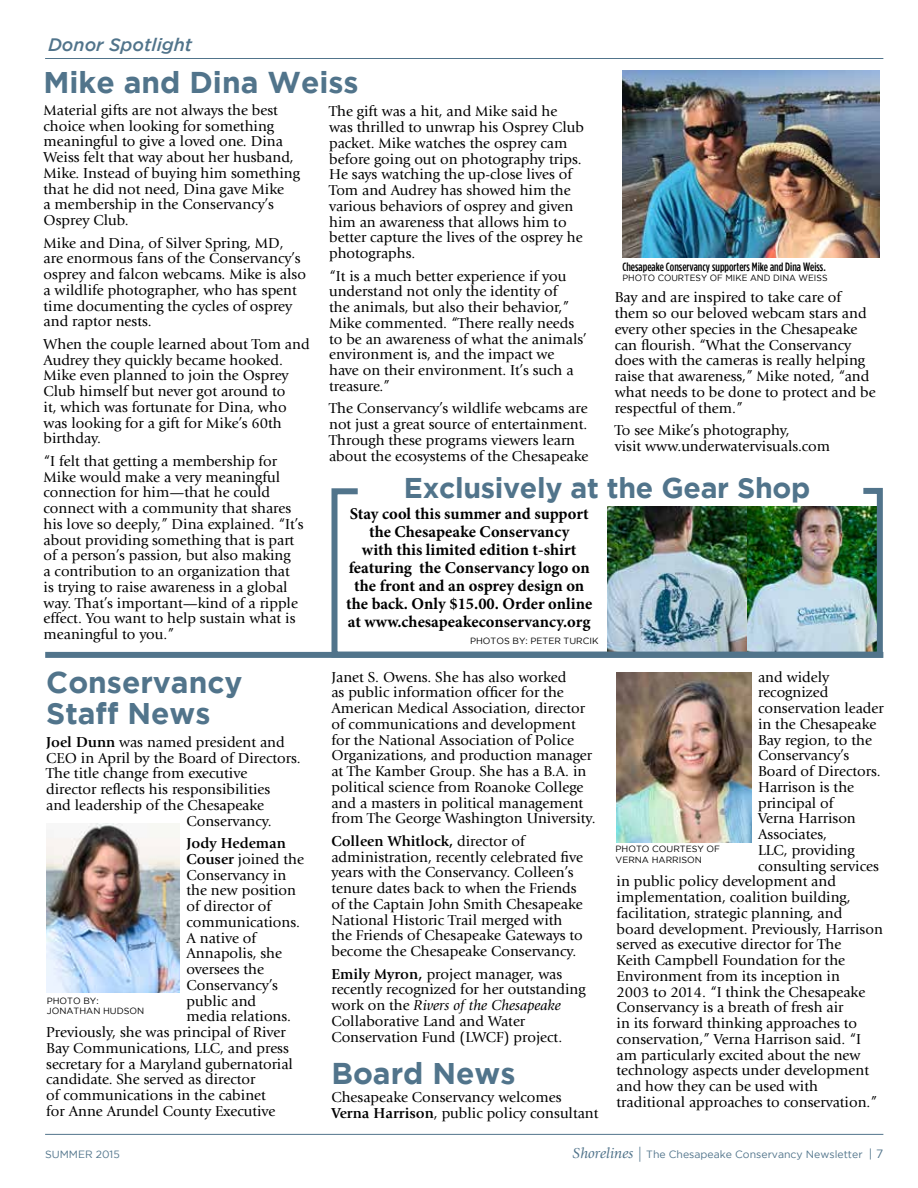
<style>
.page{position:relative;width:918px;height:1188px;background:#fff}
.page>*{position:absolute;margin:0;border:0;box-sizing:border-box;transform-origin:0 0}
.t1{font:700 30px/31.5px "Gotham";color:#51748b}
.t2{font:700 28.5px "Gotham";letter-spacing:-.01em;color:#51748b}
.t3{font:italic 500 18px "Gotham";color:#51748b}
.t4{font:700 16.5px/18px "Minion Pro";color:#000;text-align:center}
.t5{font:15px/15.8px "Giovanni";color:#000}
.t6{font:700 15px "Giovanni";color:#000}
.t7{font:500 condensed 12px "Gotham";color:#000}
.t8{font:10.5px "Gotham";color:#51748b}
.t9{font:9px/10.5px "Gotham";color:#000}
.t10{font:9px "Gotham";color:#000;scale:.96 1}
.s1{font-weight:700}
.s2{font-style:italic}
.s3{font-family:"Giovanni";font-style:italic;font-size:15px}
.s4{font-size:12px}
</style>
<div class="page">
<div style="left:45px;top:652px;width:838px;height:6px;background:#51748b"></div>
<hr style="left:45px;top:1134px;width:838px;height:1px;background:#51748b">
<hr style="left:45px;top:58px;width:838px;height:1px;background:#51748b">
<img style="left:622px;top:70px;width:258px;height:188px">
<img style="left:47px;top:823px;width:133px;height:169px">
<img style="left:616px;top:672px;width:135px;height:170px">
<img style="left:329px;top:487px;width:555px;height:171px">
<p class="t3" style="left:48px;top:34px;width:146px">Donor Spotlight</p>
<h1 class="t1" style="left:44px;top:66px;width:317px">Mike and Dina Weiss</h1>
<p class="t5" style="left:44px;top:102px;width:258px">Material gifts are not always the best choice when looking for something meaningful to give a loved one. Dina Weiss felt that way about her husband, Mike. Instead of buying him something that he did not need, Dina gave Mike<br>a membership in the Conservancy’s Osprey Club.</p>
<p class="t5" style="left:44px;top:235px;width:264px">Mike and Dina, of Silver Spring, MD, are enormous fans of the Conservancy’s osprey and falcon webcams. Mike is also a wildlife photographer, who has spent time documenting the cycles of osprey and raptor nests.</p>
<p class="t5" style="left:44px;top:336px;width:268px">When the couple learned about Tom and<br>Audrey they quickly became hooked.<br>Mike even planned to join the Osprey<br>Club himself but never got around to<br>it, which was fortunate for Dina, who was looking for a gift for Mike’s 60th birthday.</p>
<p class="t5" style="left:44px;top:453px;width:262px">“I felt that getting a membership for Mike would make a very meaningful connection for him—that he could connect with a community that shares his love so deeply,” Dina explained. “It’s about providing something that is part of a person’s passion, but also making<br>a contribution to an organization that is trying to raise awareness in a global way. That’s important—kind of a ripple effect. You want to help sustain what is meaningful to you.”</p>
<h1 class="t1" style="left:46px;top:666px;width:198px">Conservancy<br>Staff News</h1>
<p class="t5" style="left:46px;top:734px;width:240px"><span class="s1">Joel Dunn</span> was named president and</p>
<p class="t5" style="left:46px;top:750px;width:256px">CEO in April by the Board of Directors.</p>
<p class="t5" style="left:46px;top:766px;width:203px">The title change from executive</p>
<p class="t5" style="left:46px;top:782px;width:226px">director reflects his responsibilities</p>
<p class="t5" style="left:46px;top:797px;width:220px">and leadership of the Chesapeake</p>
<p class="t5" style="left:187px;top:813px;width:87px">Conservancy.</p>
<p class="t6" style="left:187px;top:835px;width:101px">Jody Hedeman</p>
<p class="t5" style="left:187px;top:851px;width:119px"><span class="s1">Couser</span> joined the</p>
<p class="t5" style="left:187px;top:867px;width:101px">Conservancy in</p>
<p class="t5" style="left:187px;top:883px;width:111px">the new position</p>
<p class="t5" style="left:187px;top:899px;width:86px">of director of</p>
<p class="t5" style="left:187px;top:914px;width:115px">communications.</p>
<p class="t5" style="left:187px;top:930px;width:71px">A native of</p>
<p class="t5" style="left:187px;top:946px;width:97px">Annapolis, she</p>
<p class="t5" style="left:187px;top:962px;width:79px">oversees the</p>
<p class="t5" style="left:187px;top:977px;width:93px">Conservancy’s</p>
<p class="t5" style="left:187px;top:993px;width:71px">public and</p>
<p class="t5" style="left:187px;top:1009px;width:106px">media relations.</p>
<p class="t5" style="left:46px;top:1025px;width:241px">Previously, she was principal of River</p>
<p class="t5" style="left:46px;top:1040px;width:244px">Bay Communications, LLC, and press</p>
<p class="t5" style="left:46px;top:1056px;width:248px">secretary for a Maryland gubernatorial</p>
<p class="t5" style="left:46px;top:1072px;width:211px">candidate. She served as director</p>
<p class="t5" style="left:46px;top:1088px;width:221px">of communications in the cabinet</p>
<p class="t5" style="left:46px;top:1103px;width:231px">for Anne Arundel County Executive</p>
<p class="t9" style="left:47px;top:995px;width:99px">PHOTO BY:<br>JONATHAN HUDSON</p>
<p class="t5" style="left:329px;top:104px;width:256px">The gift was a hit, and Mike said he was thrilled to unwrap his Osprey Club packet. Mike watches the osprey cam before going out on photography trips.<br>He says watching the up-close lives of Tom and Audrey has showed him the various behaviors of osprey and given him an awareness that allows him to better capture the lives of the osprey he photographs.</p>
<p class="t5" style="left:329px;top:268px;width:259px">“It is a much better experience if you understand not only the identity of<br>the animals, but also their behavior,” Mike commented. “There really needs to be an awareness of what the animals’ environment is, and the impact we have on their environment. It’s such a treasure.”</p>
<p class="t5" style="left:329px;top:401px;width:261px">The Conservancy’s wildlife webcams are not just a great source of entertainment.<br>Through these programs viewers learn about the ecosystems of the Chesapeake</p>
<p class="t7" style="left:622px;top:260px;width:205px">Chesapeake Conservancy supporters Mike and Dina Weiss.</p>
<p class="t10" style="left:622px;top:273px;width:215px">PHOTO COURTESY OF MIKE AND DINA WEISS</p>
<p class="t5" style="left:615px;top:290px;width:263px">Bay and are inspired to take care of them so our beloved webcam stars and every other species in the Chesapeake can flourish. “What the Conservancy does with the cameras is really helping raise that awareness,” Mike noted, “and what needs to be done to protect and be respectful of them.”</p>
<p class="t5" style="left:615px;top:422px;width:217px">To see Mike’s photography,<br>visit www.underwatervisuals.com</p>
<h2 class="t2" style="left:404px;top:471px;width:408px">Exclusively at the Gear Shop</h2>
<p class="t4" style="left:346px;top:505px;width:248px">Stay cool this summer and support the Chesapeake Conservancy<br>with this limited edition t-shirt featuring the Conservancy logo on the front and an osprey design on the back. Only $15.00. Order online at www.chesapeakeconservancy.org</p>
<p class="t9" style="left:470px;top:635px;width:130px">PHOTOS BY: PETER TURCIK</p>
<p class="t5" style="left:331px;top:669px;width:266px">Janet S. Owens. She has also worked<br>as public information officer for the American Medical Association, director of communications and development for the National Association of Police Organizations, and production manager at The Kamber Group. She has a B.A. in political science from Roanoke College and a masters in political management from The George Washington University.</p>
<p class="t5" style="left:331px;top:833px;width:253px"><span class="s1">Colleen Whitlock,</span> director of administration, recently celebrated five years with the Conservancy. Colleen’s tenure dates back to when the Friends of the Captain John Smith Chesapeake National Historic Trail merged with the Friends of Chesapeake Gateways to become the Chesapeake Conservancy.</p>
<p class="t5" style="left:331px;top:966px;width:256px"><span class="s1">Emily Myron,</span> project manager, was recently recognized for her outstanding work on the <span class="s2">Rivers of the Chesapeake </span>Collaborative Land and Water Conservation Fund (LWCF) project.</p>
<h1 class="t1" style="left:331px;top:1056px;width:186px">Board News</h1>
<p class="t5" style="left:331px;top:1090px;width:269px">Chesapeake Conservancy welcomes<br><span class="s1">Verna Harrison</span>, public policy consultant</p>
<p class="t5" style="left:758px;top:669px;width:73px">and widely</p>
<p class="t5" style="left:758px;top:685px;width:72px">recognized</p>
<p class="t5" style="left:758px;top:700px;width:127px">conservation leader</p>
<p class="t5" style="left:758px;top:716px;width:120px">in the Chesapeake</p>
<p class="t5" style="left:758px;top:732px;width:115px">Bay region, to the</p>
<p class="t5" style="left:758px;top:748px;width:93px">Conservancy’s</p>
<p class="t5" style="left:758px;top:763px;width:124px">Board of Directors.</p>
<p class="t5" style="left:758px;top:779px;width:98px">Harrison is the</p>
<p class="t5" style="left:758px;top:795px;width:77px">principal of</p>
<p class="t5" style="left:758px;top:811px;width:99px">Verna Harrison</p>
<p class="t5" style="left:758px;top:826px;width:70px">Associates,</p>
<p class="t5" style="left:758px;top:842px;width:98px">LLC, providing</p>
<p class="t5" style="left:758px;top:858px;width:122px">consulting services</p>
<p class="t5" style="left:617px;top:874px;width:221px">in public policy development and</p>
<p class="t5" style="left:617px;top:889px;width:236px">implementation, coalition building,</p>
<p class="t5" style="left:617px;top:905px;width:227px">facilitation, strategic planning, and</p>
<p class="t5" style="left:617px;top:921px;width:268px">board development. Previously, Harrison</p>
<p class="t5" style="left:617px;top:937px;width:226px">served as executive director for The</p>
<p class="t5" style="left:617px;top:952px;width:230px">Keith Campbell Foundation for the</p>
<p class="t5" style="left:617px;top:968px;width:225px">Environment from its inception in</p>
<p class="t5" style="left:617px;top:984px;width:250px">2003 to 2014. “I think the Chesapeake</p>
<p class="t5" style="left:617px;top:1000px;width:228px">Conservancy is a breath of fresh air</p>
<p class="t5" style="left:617px;top:1015px;width:242px">in its forward thinking approaches to</p>
<p class="t5" style="left:617px;top:1031px;width:246px">conservation,” Verna Harrison said. “I</p>
<p class="t5" style="left:617px;top:1047px;width:246px">am particularly excited about the new</p>
<p class="t5" style="left:617px;top:1063px;width:254px">technology aspects under development</p>
<p class="t5" style="left:617px;top:1078px;width:203px">and how they can be used with</p>
<p class="t5" style="left:617px;top:1094px;width:262px">traditional approaches to conservation.”</p>
<p class="t9" style="left:616px;top:844px;width:106px">PHOTO COURTESY OF<br>VERNA HARRISON</p>
<p class="t8" style="left:45px;top:1149px;width:76px">SUMMER 2015</p>
<p class="t8" style="left:573px;top:1149px;width:312px"><span class="s3">Shorelines |</span> The Chesapeake Conservancy Newsletter <span class="s4">| 7</span></p>
</div>
